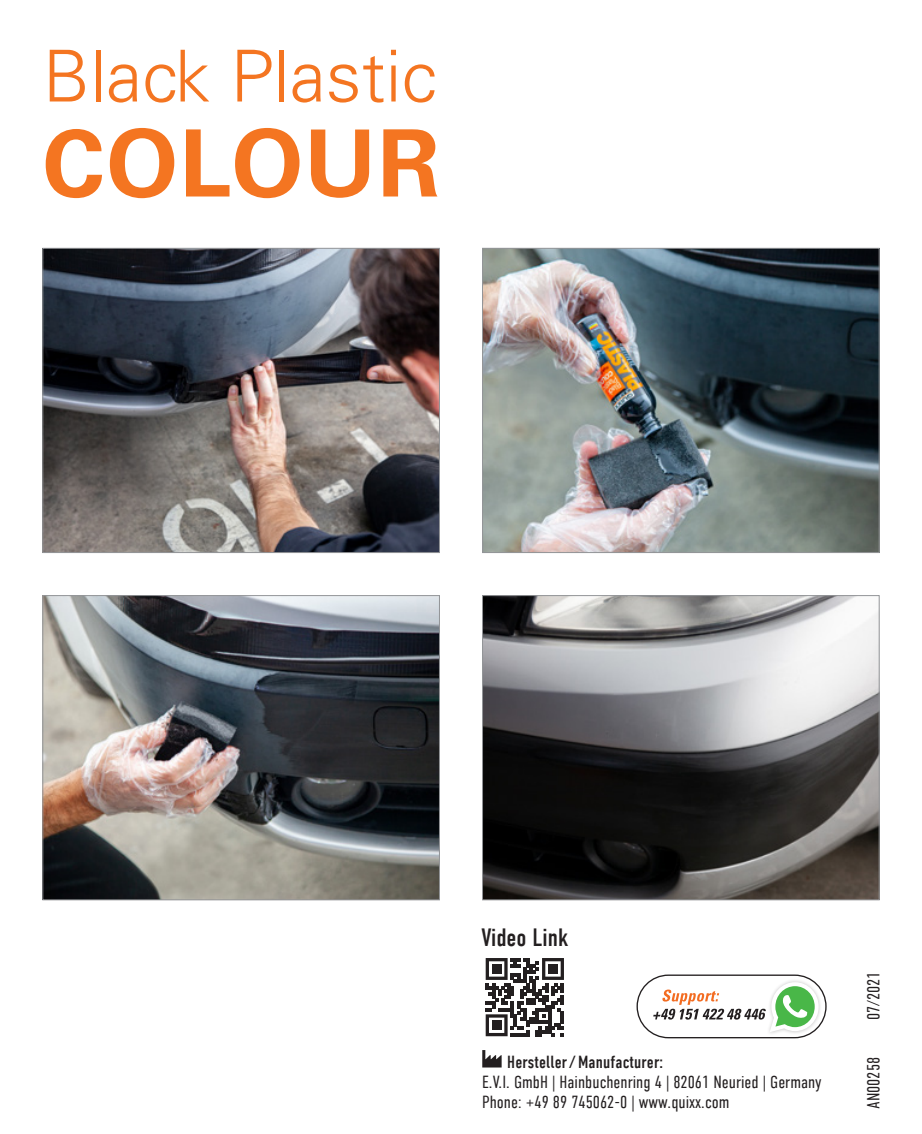
<style>
.page{position:relative;width:922px;height:1134px;background:#fff}
.page>*{position:absolute;margin:0;border:0;box-sizing:border-box;transform-origin:0 0}
.t1{font:700 93px "Univers LT Std";letter-spacing:.015em;color:#f47521}
.t2{font:300 71.75px "Univers LT Std";color:#f47521}
.t3{font:25px "DIN Condensed";color:#231f20}
.t4{font:300 17.5px/20px "DIN Condensed";color:#231f20}
.t5{font:17.5px "DIN Condensed";letter-spacing:.01em;color:#231f20}
</style>
<div class="page">
<svg style="left:485px;top:958px;width:79px;height:78px"></svg>
<div style="left:492px;top:964px;width:9px;height:10px;background:#231f20"></div>
<div style="left:548px;top:964px;width:9px;height:10px;background:#231f20"></div>
<div style="left:492px;top:1020px;width:9px;height:10px;background:#231f20"></div>
<svg style="left:482px;top:1050px;width:19px;height:17px"></svg>
<img style="left:484px;top:250px;width:393px;height:301px">
<div style="left:482px;top:248px;width:397px;height:305px;border:1px solid #939598"></div>
<img style="left:45px;top:250px;width:392px;height:301px">
<div style="left:43px;top:248px;width:396px;height:305px;border:1px solid #939598"></div>
<img style="left:484px;top:597px;width:393px;height:301px">
<div style="left:482px;top:595px;width:397px;height:305px;border:1px solid #939598"></div>
<img style="left:45px;top:597px;width:392px;height:301px">
<div style="left:43px;top:595px;width:396px;height:305px;border:1px solid #939598"></div>
<div style="left:636px;top:974px;width:190px;height:64px;border:1px solid #231f20;border-radius:31px"></div>
<div style="left:765px;top:978px;width:57px;height:57px;background:#231f20;opacity:.25"></div>
<svg style="left:653px;top:982px;width:165px;height:50px"></svg>
<h2 class="t2" style="left:43px;top:33px;width:396px">Black Plastic</h2>
<h1 class="t1" style="left:43px;top:109px;width:398px">COLOUR</h1>
<h3 class="t3" style="left:481px;top:923px;width:88px">Video Link</h3>
<p class="t5" style="left:507px;top:1052px;width:157px">Hersteller/Manufacturer:</p>
<p class="t4" style="left:482px;top:1071px;width:341px">E.V.I. GmbH | Hainbuchenring 4 | 82061 Neuried | Germany<br>Phone: +49 89 745062-0 | www.quixx.com</p>
<p class="t4" style="left:863px;top:1020px;width:50px;rotate:-90deg">07/2021</p>
<p class="t4" style="left:863px;top:1109px;width:54px;rotate:-90deg">AN00258</p>
</div>
